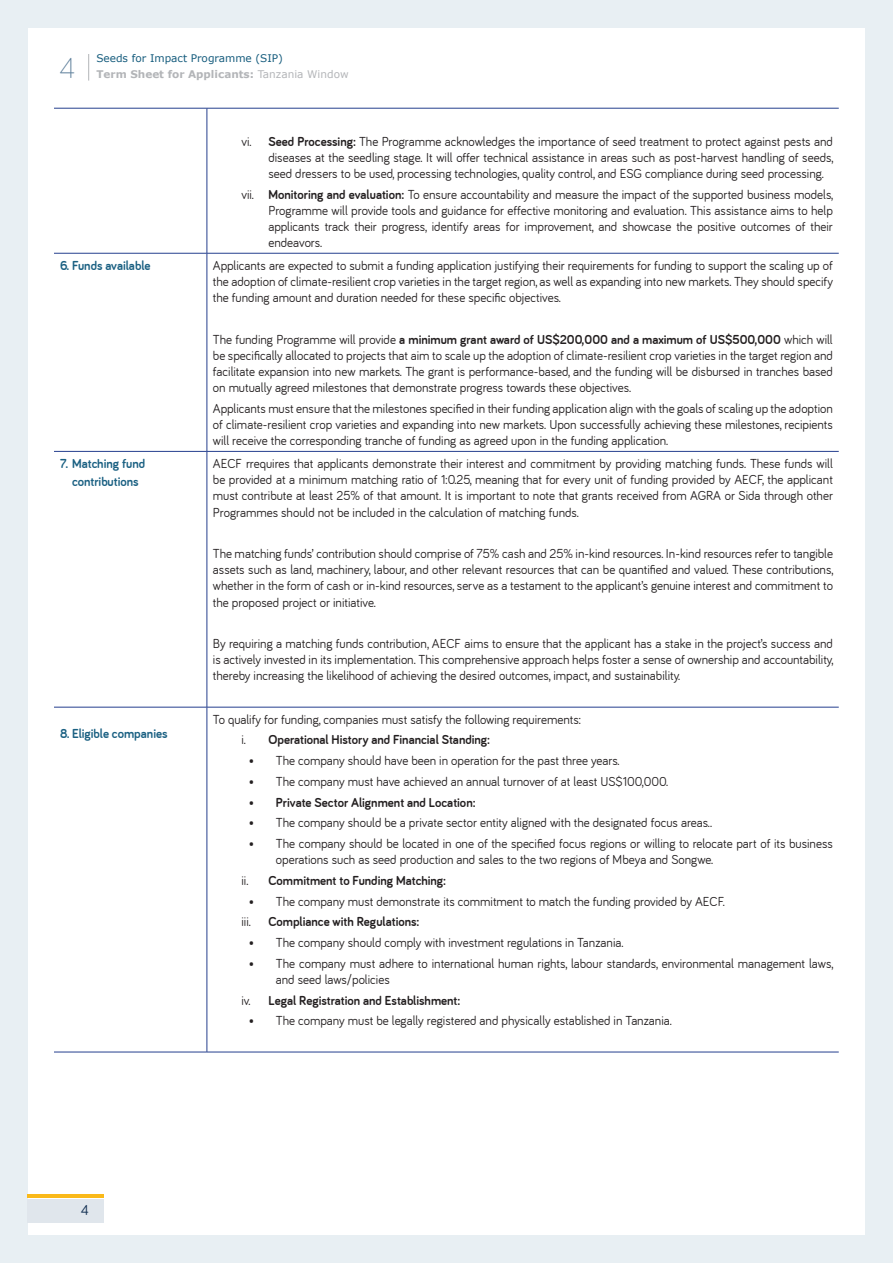
<style>
.page{position:relative;width:893px;height:1263px;background:#fff}
.page>*{position:absolute;margin:0;border:0;box-sizing:border-box;transform-origin:0 0}
.t1{font:300 30px "Bariol";color:#5c7e9a}
.t2{font:15px "Bariol";color:#143153}
.t3{font:13.5px/16.2px "Bariol";color:#231f20;text-align:justify;scale:.95 1}
.t4{font:700 13.5px "Bariol";color:#231f20;scale:.95 1}
.t5{font:700 13.5px/18px "Bariol";color:#1a6082;text-align:center;scale:.95 1}
.t6{font:700 10.5px "Verdana";color:#b3b5b8}
.t7{font:10.5px "Verdana";color:#175d7e}
.s1{font-weight:400}
.s2{font-weight:700}
</style>
<div class="page">
<div style="left:0;top:0;width:893px;height:28px;background:#e8eff3"></div>
<div style="left:0;top:1235px;width:893px;height:28px;background:#e8eff3"></div>
<div style="left:0;top:0;width:28px;height:1263px;background:#e8eff3"></div>
<div style="left:865px;top:0;width:28px;height:1263px;background:#e8eff3"></div>
<svg style="left:88px;top:54px;width:1px;height:27px"></svg>
<hr style="left:54px;top:108px;width:153px;height:1px;background:#253f8e">
<hr style="left:207px;top:108px;width:632px;height:1px;background:#253f8e">
<hr style="left:207px;top:108px;width:1px;height:145px;background:#253f8e">
<hr style="left:54px;top:253px;width:153px;height:1px;background:#253f8e">
<hr style="left:207px;top:253px;width:632px;height:1px;background:#253f8e">
<hr style="left:207px;top:253px;width:1px;height:198px;background:#253f8e">
<hr style="left:54px;top:451px;width:153px;height:1px;background:#253f8e">
<hr style="left:207px;top:451px;width:632px;height:1px;background:#253f8e">
<hr style="left:207px;top:452px;width:1px;height:255px;background:#253f8e">
<hr style="left:54px;top:707px;width:153px;height:1px;background:#253f8e">
<hr style="left:207px;top:707px;width:632px;height:1px;background:#253f8e">
<hr style="left:207px;top:707px;width:1px;height:345px;background:#253f8e">
<hr style="left:54px;top:1052px;width:153px;height:1px;background:#253f8e">
<hr style="left:207px;top:1052px;width:632px;height:1px;background:#253f8e">
<div style="left:27px;top:1199px;width:77px;height:24px;background:#e0e6ec"></div>
<hr style="left:27px;top:1195px;width:77px;height:3px;background:#fab919">
<p class="t1" style="left:60px;top:51px;width:17px">4</p>
<p class="t7" style="left:96px;top:52px;width:188px">Seeds for Impact Programme (SIP)</p>
<p class="t6" style="left:96px;top:68px;width:254px">Term Sheet for Applicants: <span class="s1">Tanzania Window</span></p>
<p class="t3" style="left:268px;top:133px;width:596px;text-indent:-27px">vi. <span class="s2">Seed Processing:</span> The Programme acknowledges the importance of seed treatment to protect against pests and diseases at the seedling stage. It will offer technical assistance in areas such as post-harvest handling of seeds, seed dressers to be used, processing technologies, quality control, and ESG compliance during seed processing.</p>
<p class="t3" style="left:268px;top:186px;width:596px;text-indent:-27px">vii. <span class="s2">Monitoring and evaluation:</span> To ensure accountability and measure the impact of the supported business models, Programme will provide tools and guidance for effective monitoring and evaluation. This assistance aims to help applicants track their progress, identify areas for improvement, and showcase the positive outcomes of their endeavors.</p>
<p class="t5" style="left:60px;top:257px;width:97px">6. Funds available</p>
<p class="t3" style="left:213px;top:257px;width:654px">Applicants are expected to submit a funding application justifying their requirements for funding to support the scaling up of the adoption of climate-resilient crop varieties in the target region, as well as expanding into new markets. They should specify the funding amount and duration needed for these specific objectives.</p>
<p class="t3" style="left:213px;top:331px;width:654px">The funding Programme will provide <span class="s2">a minimum grant award of US$200,000 and a maximum of US$500,000</span> which will be specifically allocated to projects that aim to scale up the adoption of climate-resilient crop varieties in the target region and facilitate expansion into new markets. The grant is performance-based, and the funding will be disbursed in tranches based on mutually agreed milestones that demonstrate progress towards these objectives.</p>
<p class="t3" style="left:213px;top:400px;width:654px">Applicants must ensure that the milestones specified in their funding application align with the goals of scaling up the adoption of climate-resilient crop varieties and expanding into new markets. Upon successfully achieving these milestones, recipients will receive the corresponding tranche of funding as agreed upon in the funding application.</p>
<p class="t5" style="left:60px;top:455px;width:91px">7. Matching fund contributions</p>
<p class="t3" style="left:213px;top:455px;width:654px">AECF rrequires that applicants demonstrate their interest and commitment by providing matching funds. These funds will be provided at a minimum matching ratio of 1:0.25, meaning that for every unit of funding provided by AECF, the applicant must contribute at least 25% of that amount. It is important to note that grants received from AGRA or Sida through other Programmes should not be included in the calculation of matching funds.</p>
<p class="t3" style="left:213px;top:545px;width:655px">The matching funds’ contribution should comprise of 75% cash and 25% in-kind resources. In-kind resources refer to tangible assets such as land, machinery, labour, and other relevant resources that can be quantified and valued. These contributions, whether in the form of cash or in-kind resources, serve as a testament to the applicant’s genuine interest and commitment to the proposed project or initiative.</p>
<p class="t3" style="left:213px;top:635px;width:655px">By requiring a matching funds contribution, AECF aims to ensure that the applicant has a stake in the project’s success and is actively invested in its implementation. This comprehensive approach helps foster a sense of ownership and accountability, thereby increasing the likelihood of achieving the desired outcomes, impact, and sustainability.</p>
<p class="t5" style="left:60px;top:725px;width:115px">8. Eligible companies</p>
<p class="t3" style="left:213px;top:711px;width:389px">To qualify for funding, companies must satisfy the following requirements:</p>
<p class="t4" style="left:241px;top:732px;width:263px"><span class="s1">i.</span> Operational History and Financial Standing:</p>
<p class="t3" style="left:249px;top:752px;width:392px">• The company should have been in operation for the past three years.</p>
<p class="t3" style="left:249px;top:773px;width:443px">• The company must have achieved an annual turnover of at least US$100,000.</p>
<p class="t4" style="left:249px;top:794px;width:240px">• Private Sector Alignment and Location:</p>
<p class="t3" style="left:249px;top:815px;width:489px">• The company should be a private sector entity aligned with the designated focus areas..</p>
<p class="t3" style="left:276px;top:835px;width:588px;text-indent:-27px">• The company should be located in one of the specified focus regions or willing to relocate part of its business operations such as seed production and sales to the two regions of Mbeya and Songwe.</p>
<p class="t4" style="left:241px;top:873px;width:217px"><span class="s1">ii.</span> Commitment to Funding Matching:</p>
<p class="t3" style="left:249px;top:893px;width:503px">• The company must demonstrate its commitment to match the funding provided by AECF.</p>
<p class="t3" style="left:241px;top:914px;width:11px">iii.</p>
<p class="t4" style="left:268px;top:914px;width:161px">Compliance with Regulations:</p>
<p class="t3" style="left:249px;top:934px;width:396px">• The company should comply with investment regulations in Tanzania.</p>
<p class="t3" style="left:276px;top:955px;width:588px;text-indent:-27px">• The company must adhere to international human rights, labour standards, environmental management laws, and seed laws/policies</p>
<p class="t4" style="left:241px;top:992px;width:232px"><span class="s1">iv.</span> Legal Registration and Establishment:</p>
<p class="t3" style="left:249px;top:1013px;width:447px">• The company must be legally registered and physically established in Tanzania.</p>
<p class="t2" style="left:81px;top:1202px;width:10px">4</p>
</div>
